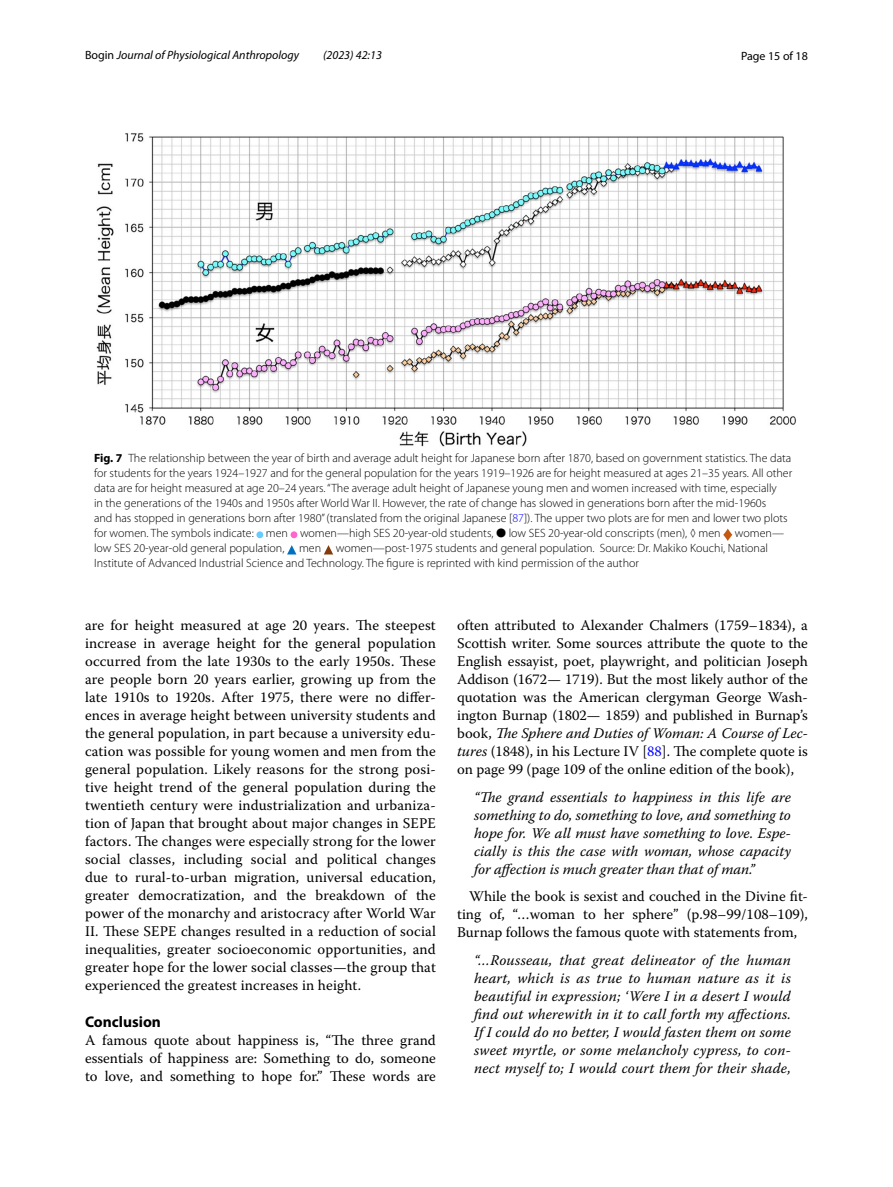
<style>
.page{position:relative;width:893px;height:1187px;background:#fff}
.page>*{position:absolute;margin:0;border:0;box-sizing:border-box;transform-origin:0 0}
.t1{font:700 15.45px "Myriad Pro";color:#000}
.t2{font:14.7px/18px "Warnock Pro";color:#000;text-align:justify}
.t3{font:italic 14.7px/18px "Warnock Pro";letter-spacing:.01em;color:#000;text-align:justify}
.t4{font:300 12px/15px "Myriad Pro";color:#000}
.t5{font:italic 12px "Myriad Pro";color:#000}
.t6{font:12px "Myriad Pro";color:#000}
.s1{font-style:normal}
.s2{font-weight:700}
.s3{color:#00f}
.s4{font-family:"Code 2000";font-weight:400}
.s5{font-style:italic}
</style>
<div class="page">
<img style="left:96px;top:133px;width:700px;height:313px">
<svg style="left:256px;top:531px;width:7px;height:7px"></svg>
<svg style="left:291px;top:531px;width:6px;height:7px"></svg>
<svg style="left:723px;top:528px;width:9px;height:13px"></svg>
<svg style="left:287px;top:545px;width:9px;height:9px"></svg>
<svg style="left:324px;top:545px;width:9px;height:9px"></svg>
<p class="t5" style="left:85px;top:48px;width:216px"><span class="s1">Bogin</span> Journal of Physiological Anthropology</p>
<p class="t5" style="left:323px;top:48px;width:60px">(2023) 42:13</p>
<p class="t6" style="left:741px;top:48px;width:68px">Page 15 of 18</p>
<p class="t4" style="left:94px;top:450px;width:700px"><span class="s2">Fig. 7</span> The relationship between the year of birth and average adult height for Japanese born after 1870, based on government statistics. The data for students for the years 1924–1927 and for the general population for the years 1919–1926 are for height measured at ages 21–35 years. All other data are for height measured at age 20–24 years. “The average adult height of Japanese young men and women increased with time, especially<br>in the generations of the 1940s and 1950s after World War II. However, the rate of change has slowed in generations born after the mid-1960s<br>and has stopped in generations born after 1980” (translated from the original Japanese [<span class="s3">87</span>]). The upper two plots are for men and lower two plots for women. The symbols indicate: men women—high SES 20-year-old students, <span class="s4">●</span> low SES 20-year-old conscripts (men), ◊ men women— low SES 20-year-old general population, men women—post-1975 students and general population. Source: Dr. Makiko Kouchi, National Institute of Advanced Industrial Science and Technology. The figure is reprinted with kind permission of the author</p>
<p class="t2" style="left:85px;top:616px;width:352px">are for height measured at age 20 years. The steepest increase in average height for the general population occurred from the late 1930s to the early 1950s. These are people born 20 years earlier, growing up from the late 1910s to 1920s. After 1975, there were no differ&shy;ences in average height between university students and the general population, in part because a university edu&shy;cation was possible for young women and men from the general population. Likely reasons for the strong posi&shy;tive height trend of the general population during the twentieth century were industrialization and urbaniza&shy;tion of Japan that brought about major changes in SEPE factors. The changes were especially strong for the lower social classes, including social and political changes due to rural-to-urban migration, universal education, greater democratization, and the breakdown of the power of the monarchy and aristocracy after World War II. These SEPE changes resulted in a reduction of social inequalities, greater socioeconomic opportunities, and greater hope for the lower social classes—the group that experienced the greatest increases in height.</p>
<p class="t1" style="left:85px;top:1011px;width:77px">Conclusion</p>
<p class="t2" style="left:85px;top:1030px;width:352px">A famous quote about happiness is, “The three grand essentials of happiness are: Something to do, someone to love, and something to hope for.” These words are</p>
<p class="t2" style="left:457px;top:616px;width:352px">often attributed to Alexander Chalmers (1759–1834), a Scottish writer. Some sources attribute the quote to the English essayist, poet, playwright, and politician Joseph Addison (1672— 1719). But the most likely author of the quotation was the American clergyman George Wash&shy;ington Burnap (1802— 1859) and published in Burnap’s book, <span class="s5">The Sphere and Duties of Woman: A Course of Lec&shy;tures</span> (1848), in his Lecture IV [<span class="s3">88</span>]. The complete quote is on page 99 (page 109 of the online edition of the book),</p>
<p class="t3" style="left:474px;top:787px;width:318px">“The grand essentials to happiness in this life are something to do, something to love, and something to hope for. We all must have something to love. Espe&shy;cially is this the case with woman, whose capacity for affection is much greater than that of man.”</p>
<p class="t2" style="left:457px;top:887px;width:352px;text-indent:12px">While the book is sexist and couched in the Divine fit&shy;ting of, “…woman to her sphere” (p.98–99/108–109), Burnap follows the famous quote with statements from,</p>
<p class="t3" style="left:474px;top:950px;width:318px">“…Rousseau, that great delineator of the human heart, which is as true to human nature as it is beautiful in expression; ‘Were I in a desert I would find out wherewith in it to call forth my affections.<br>If I could do no better, I would fasten them on some sweet myrtle, or some melancholy cypress, to con&shy;nect myself to; I would court them for their shade,</p>
</div>
